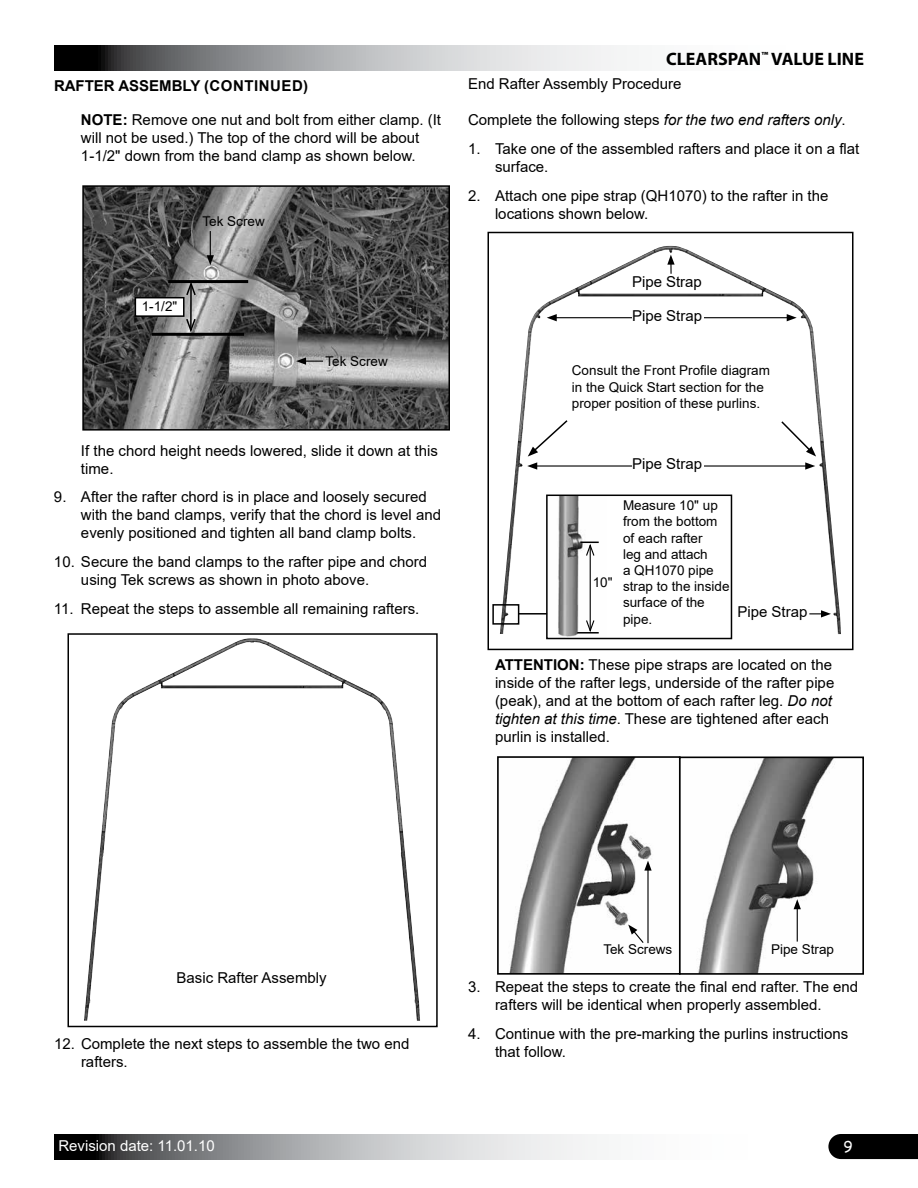
<style>
.page{position:relative;width:918px;height:1188px;background:#fff}
.page>*{position:absolute;margin:0;border:0;box-sizing:border-box;transform-origin:0 0}
.t1{font:700 18px "Myriad Pro";color:#000}
.t2{font:15px/18px "Arial";color:#000}
.t3{font:700 15px "Arial";color:#000}
.t4{font:15px "Arial";color:#fff}
.t5{font:15px "Comic Sans MS";color:#fff}
.t6{font:13.5px/16.2px "Arial";color:#000}
.s1{font-weight:700}
.s2{font-style:italic}
</style>
<div class="page">
<svg style="left:54px;top:45px;width:573px;height:25px;background:#a0a1a3"></svg>
<div style="left:828px;top:1134px;width:90px;height:25px;background:#000"></div>
<svg style="left:54px;top:1134px;width:543px;height:25px;background:#a0a1a3"></svg>
<img style="left:85px;top:188px;width:362px;height:240px">
<div style="left:82px;top:185px;width:368px;height:246px;border:2px solid #000"></div>
<hr style="left:168px;top:280px;width:80px;height:3px;background:#000">
<hr style="left:152px;top:333px;width:92px;height:3px;background:#000">
<hr style="left:190px;top:284px;width:2px;height:46px;background:#000">
<svg style="left:185px;top:279px;width:12px;height:18px"></svg>
<svg style="left:185px;top:317px;width:12px;height:16px"></svg>
<div style="left:135px;top:298px;width:49px;height:18px;background:#fff"></div>
<div style="left:135px;top:297px;width:50px;height:20px;border:2px solid #000"></div>
<svg style="left:207px;top:231px;width:7px;height:34px"></svg>
<svg style="left:296px;top:357px;width:27px;height:8px"></svg>
<img style="left:500px;top:246px;width:341px;height:388px">
<div style="left:488px;top:232px;width:366px;height:418px;border:2px solid #000"></div>
<hr style="left:535px;top:465px;width:273px;height:2px;background:#000">
<hr style="left:554px;top:317px;width:235px;height:1px;background:#000">
<svg style="left:787px;top:314px;width:10px;height:7px"></svg>
<svg style="left:547px;top:314px;width:10px;height:7px"></svg>
<svg style="left:667px;top:255px;width:8px;height:19px"></svg>
<div style="left:632px;top:458px;width:72px;height:16px;background:#fff"></div>
<div style="left:632px;top:310px;width:72px;height:15px;background:#fff"></div>
<img style="left:549px;top:498px;width:58px;height:138px">
<div style="left:546px;top:495px;width:186px;height:144px;border:2px solid #000"></div>
<hr style="left:577px;top:632px;width:22px;height:2px;background:#000">
<hr style="left:590px;top:545px;width:1px;height:86px;background:#000">
<svg style="left:580px;top:542px;width:19px;height:15px"></svg>
<svg style="left:585px;top:619px;width:10px;height:15px"></svg>
<svg style="left:492px;top:603px;width:28px;height:22px"></svg>
<hr style="left:518px;top:613px;width:29px;height:2px;background:#000">
<svg style="left:809px;top:610px;width:22px;height:8px"></svg>
<img style="left:509px;top:759px;width:326px;height:213px">
<div style="left:497px;top:756px;width:184px;height:219px;border:2px solid #000"></div>
<div style="left:679px;top:757px;width:185px;height:218px;border:2px solid #000"></div>
<hr style="left:647px;top:868px;width:2px;height:75px;background:#000">
<svg style="left:644px;top:861px;width:8px;height:10px"></svg>
<svg style="left:628px;top:925px;width:17px;height:19px"></svg>
<hr style="left:797px;top:907px;width:1px;height:35px;background:#000">
<svg style="left:794px;top:899px;width:7px;height:10px"></svg>
<img style="left:84px;top:638px;width:336px;height:383px">
<div style="left:68px;top:633px;width:370px;height:394px;border:2px solid #000"></div>
<svg style="left:527px;top:419px;width:42px;height:51px"></svg>
<svg style="left:780px;top:420px;width:36px;height:50px"></svg>
<p class="t3" style="left:54px;top:75px;width:256px">RAFTER ASSEMBLY (CONTINUED)</p>
<p class="t2" style="left:81px;top:111px;width:362px"><span class="s1">NOTE:</span> Remove one nut and bolt from either clamp. (It will not be used.) The top of the chord will be about<br>1-1/2" down from the band clamp as shown below.</p>
<p class="t6" style="left:202px;top:213px;width:64px">Tek Screw</p>
<p class="t6" style="left:142px;top:298px;width:37px">1-1/2"</p>
<p class="t6" style="left:326px;top:353px;width:64px">Tek Screw</p>
<p class="t2" style="left:81px;top:441px;width:358px">If the chord height needs lowered, slide it down at this time.</p>
<p class="t2" style="left:81px;top:488px;width:362px;text-indent:-27px">9. After the rafter chord is in place and loosely secured with the band clamps, verify that the chord is level and evenly positioned and tighten all band clamp bolts.</p>
<p class="t2" style="left:81px;top:553px;width:348px;text-indent:-27px">10. Secure the band clamps to the rafter pipe and chord using Tek screws as shown in photo above.</p>
<p class="t2" style="left:54px;top:600px;width:367px">11. Repeat the steps to assemble all remaining rafters.</p>
<p class="t1" style="left:666px;top:47px;width:199px">CLEARSPAN<sup>™</sup> VALUE LINE</p>
<p class="t2" style="left:468px;top:75px;width:215px">End Rafter Assembly Procedure</p>
<p class="t2" style="left:468px;top:111px;width:379px">Complete the following steps <span class="s2">for the two end rafters only</span>.</p>
<p class="t2" style="left:495px;top:140px;width:366px;text-indent:-27px">1. Take one of the assembled rafters and place it on a flat surface.</p>
<p class="t2" style="left:495px;top:187px;width:335px;text-indent:-27px">2. Attach one pipe strap (QH1070) to the rafter in the locations shown below.</p>
<p class="t2" style="left:632px;top:272px;width:71px">Pipe Strap</p>
<p class="t2" style="left:632px;top:306px;width:72px">Pipe Strap</p>
<p class="t6" style="left:572px;top:363px;width:200px">Consult the Front Profile diagram in the Quick Start section for the proper position of these purlins.</p>
<p class="t2" style="left:632px;top:455px;width:72px">Pipe Strap</p>
<p class="t6" style="left:593px;top:574px;width:21px">10"</p>
<p class="t6" style="left:623px;top:497px;width:108px">Measure 10" up from the bottom of each rafter<br>leg and attach<br>a QH1070 pipe strap to the inside surface of the pipe.</p>
<p class="t2" style="left:738px;top:603px;width:71px">Pipe Strap</p>
<p class="t2" style="left:495px;top:656px;width:341px"><span class="s1">ATTENTION:</span> These pipe straps are located on the inside of the rafter legs, underside of the rafter pipe (peak), and at the bottom of each rafter leg. <span class="s2">Do not tighten at this time</span>. These are tightened after each purlin is installed.</p>
<p class="t2" style="left:177px;top:969px;width:152px">Basic Rafter Assembly</p>
<p class="t2" style="left:81px;top:1034px;width:330px;text-indent:-27px">12. Complete the next steps to assemble the two end rafters.</p>
<p class="t4" style="left:58px;top:1135px;width:158px">Revision date: 11.01.10</p>
<p class="t6" style="left:603px;top:942px;width:71px">Tek Screws</p>
<p class="t6" style="left:771px;top:942px;width:65px">Pipe Strap</p>
<p class="t2" style="left:495px;top:978px;width:365px;text-indent:-27px">3. Repeat the steps to create the final end rafter. The end rafters will be identical when properly assembled.</p>
<p class="t2" style="left:495px;top:1024px;width:355px;text-indent:-27px">4. Continue with the pre-marking the purlins instructions that follow.</p>
<p class="t5" style="left:844px;top:1135px;width:11px">9</p>
</div>
